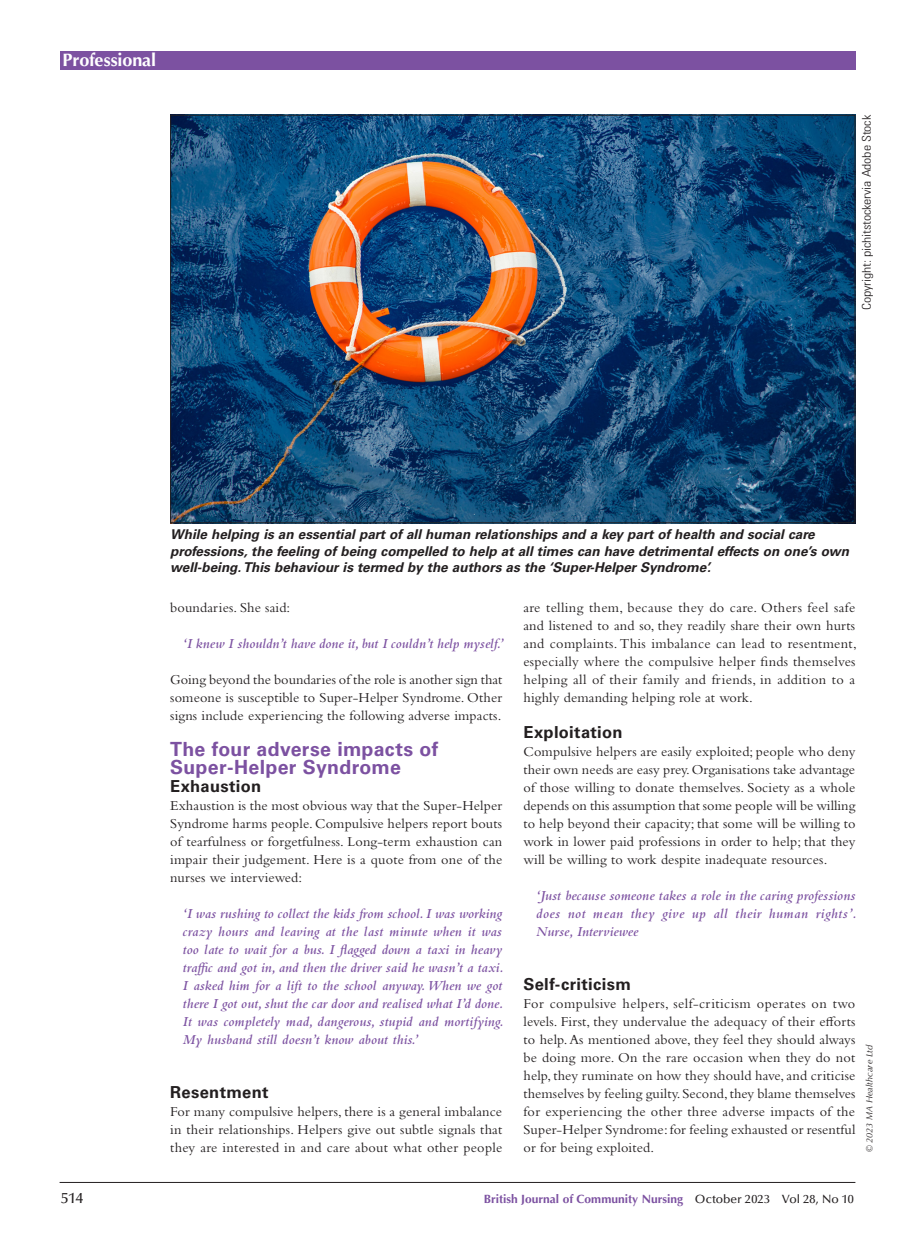
<style>
.page{position:relative;width:915px;height:1242px;background:#fff}
.page>*{position:absolute;margin:0;border:0;box-sizing:border-box;transform-origin:0 0}
.BJCN_head_A{font:700 19.5px/18px "Univers LT Std";letter-spacing:.015em;color:#7c51a1}
.t1{font:700 18px "Optima LT Std";letter-spacing:-.005em;color:#fff}
.BJCN_head_B{font:700 16.5px "Univers LT Std";letter-spacing:.02em;color:#231f20}
.BJCN_head_B__no_space{font:700 16.5px "Univers LT Std";letter-spacing:.015em;color:#231f20}
.t2{font:500 15px "Optima LT Std";color:#231f20}
.BJCN_body_no_indent{font:14.25px/18px "Bembo Std";letter-spacing:.01em;color:#231f20;text-align:justify}
.BJCN_quote{font:italic 600 14.25px/18px "Bembo Std";letter-spacing:.01em;color:#7c51a1;text-align:justify}
.BJCN_caption{font:italic 700 13.5px/16.5px "Univers LT Std";color:#231f20}
.t3{font:700 12px "Optima LT Std";color:#7c51a1}
.BJCN_figure_copyright{font:300 condensed 12px "Univers LT Std";letter-spacing:-.01em;color:#231f20;scale:1.16 1}
.t4{font:italic 9px "Optima LT Std";letter-spacing:.005em;color:#231f20}
.s1{font-weight:500;color:#231f20}
</style>
<div class="page">
<hr style="left:60px;top:1182px;width:795px;height:1px;background:#231f20">
<div style="left:60px;top:51px;width:795px;height:18px;background:#7c51a1"></div>
<img style="left:172px;top:117px;width:681px;height:404px">
<p class="t1" style="left:63px;top:49px;width:95px">Professional</p>
<p class="BJCN_figure_copyright" style="left:859px;top:310px;width:170px;rotate:-90deg">Copyright: pichitstockervia Adobe Stock</p>
<p class="BJCN_caption" style="left:170px;top:526px;width:680px">While helping is an essential part of all human relationships and a key part of health and social care professions, the feeling of being compelled to help at all times can have detrimental effects on one’s own well-being. This behaviour is termed by the authors as the ‘Super-Helper Syndrome’.</p>
<p class="BJCN_body_no_indent" style="left:170px;top:598px;width:121px">boundaries. She said:</p>
<p class="BJCN_quote" style="left:183px;top:634px;width:322px">‘I knew I shouldn’t have done it, but I couldn’t help myself.’</p>
<p class="BJCN_body_no_indent" style="left:170px;top:670px;width:333px">Going beyond the boundaries of the role is another sign that someone is susceptible to Super-Helper Syndrome. Other signs include experiencing the following adverse impacts.</p>
<p class="BJCN_head_A" style="left:170px;top:740px;width:269px">The four adverse impacts of<br>Super-Helper Syndrome</p>
<p class="BJCN_head_B__no_space" style="left:170px;top:777px;width:92px">Exhaustion</p>
<p class="BJCN_body_no_indent" style="left:170px;top:796px;width:333px">Exhaustion is the most obvious way that the Super-Helper Syndrome harms people. Compulsive helpers report bouts of tearfulness or forgetfulness. Long-term exhaustion can impair their judgement. Here is a quote from one of the nurses we interviewed:</p>
<p class="BJCN_quote" style="left:183px;top:904px;width:322px">‘I was rushing to collect the kids from school. I was working crazy hours and leaving at the last minute when it was too late to wait for a bus. I flagged down a taxi in heavy traffic and got in, and then the driver said he wasn’t a taxi.<br>I asked him for a lift to the school anyway. When we got there I got out, shut the car door and realised what I’d done.<br>It was completely mad, dangerous, stupid and mortifying.<br>My husband still doesn’t know about this.’</p>
<p class="BJCN_head_B" style="left:170px;top:1083px;width:100px">Resentment</p>
<p class="BJCN_body_no_indent" style="left:170px;top:1102px;width:333px">For many compulsive helpers, there is a general imbalance in their relationships. Helpers give out subtle signals that they are interested in and care about what other people</p>
<p class="BJCN_body_no_indent" style="left:523px;top:598px;width:335px;text-align:left">are telling them, because they do care. Others feel safe and listened to and so, they readily share their own hurts and complaints. This imbalance can lead to resentment, especially where the compulsive helper finds themselves helping all of their family and friends, in addition to a highly demanding helping role at work.</p>
<p class="BJCN_head_B" style="left:523px;top:723px;width:100px">Exploitation</p>
<p class="BJCN_body_no_indent" style="left:523px;top:742px;width:333px">Compulsive helpers are easily exploited; people who deny their own needs are easy prey. Organisations take advantage of those willing to donate themselves. Society as a whole depends on this assumption that some people will be willing to help beyond their capacity; that some will be willing to work in lower paid professions in order to help; that they will be willing to work despite inadequate resources.</p>
<p class="BJCN_quote" style="left:536px;top:886px;width:322px">‘Just because someone takes a role in the caring professions does not mean they give up all their human rights’.<br>Nurse, Interviewee</p>
<p class="BJCN_head_B" style="left:523px;top:975px;width:109px">Self-criticism</p>
<p class="BJCN_body_no_indent" style="left:523px;top:994px;width:333px">For compulsive helpers, self-criticism operates on two levels. First, they undervalue the adequacy of their efforts to help. As mentioned above, they feel they should always be doing more. On the rare occasion when they do not help, they ruminate on how they should have, and criticise themselves by feeling guilty. Second, they blame themselves for experiencing the other three adverse impacts of the Super-Helper Syndrome: for feeling exhausted or resentful or for being exploited.</p>
<p class="t4" style="left:863px;top:1152px;width:109px;rotate:-90deg">© 2023 MA Healthcare Ltd</p>
<p class="t2" style="left:61px;top:1190px;width:24px">514</p>
<p class="t3" style="left:483px;top:1192px;width:371px">British Journal of Community Nursing <span class="s1">October 2023 Vol 28, No 10</span></p>
</div>
